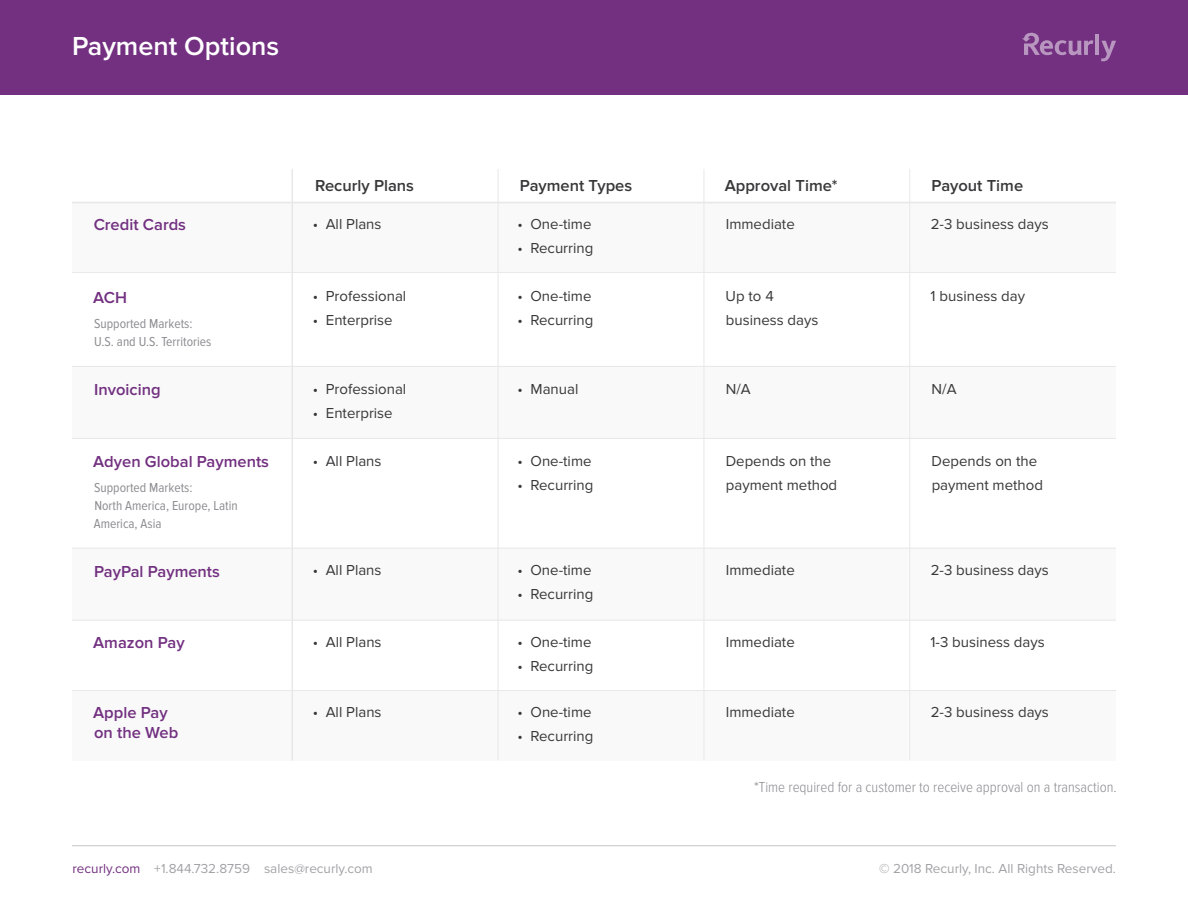
<style>
.page{position:relative;width:1188px;height:918px;background:#fff}
.page>*{position:absolute;margin:0;border:0;box-sizing:border-box;transform-origin:0 0}
.t1{font:600 27px "Proxima Nova";color:#fff}
.t2{font:600 16.5px "Proxima Nova";color:#723080}
.t3{font:600 16.5px "Proxima Nova";color:#38383a}
.t4{font:15px/24px "Proxima Nova";color:#38383a}
.t5{font:300 15px "Proxima Nova Cond";color:#8c8c91}
.t6{font:13.5px/18px "Proxima Nova Cond";color:#8c8c91}
.t7{font:13.5px "Proxima Nova";color:#a3a3a7}
.s1{color:#723080}
</style>
<div class="page">
<div style="left:72px;top:202px;width:1044px;height:70px;background:#f9f9f9"></div>
<div style="left:72px;top:366px;width:1044px;height:72px;background:#f9f9f9"></div>
<div style="left:72px;top:548px;width:1044px;height:73px;background:#f9f9f9"></div>
<div style="left:72px;top:691px;width:1044px;height:69px;background:#f9f9f9"></div>
<hr style="left:72px;top:845px;width:1044px;height:1px;background:#c5c5c8">
<hr style="left:72px;top:202px;width:1044px;height:1px;background:#e8e8e9">
<hr style="left:72px;top:272px;width:1044px;height:1px;background:#e8e8e9">
<hr style="left:72px;top:366px;width:1044px;height:1px;background:#e8e8e9">
<hr style="left:72px;top:438px;width:1044px;height:1px;background:#e8e8e9">
<hr style="left:72px;top:690px;width:1044px;height:1px;background:#e8e8e9">
<hr style="left:72px;top:620px;width:1044px;height:1px;background:#e8e8e9">
<hr style="left:72px;top:548px;width:1044px;height:1px;background:#e8e8e9">
<hr style="left:292px;top:169px;width:1px;height:591px;background:#e8e8e9">
<hr style="left:498px;top:169px;width:1px;height:591px;background:#e8e8e9">
<hr style="left:704px;top:169px;width:1px;height:591px;background:#e8e8e9">
<hr style="left:909px;top:169px;width:1px;height:591px;background:#e8e8e9">
<div style="left:0;top:0;width:1188px;height:94px;background:#733081"></div>
<hr style="left:1096px;top:34px;width:3px;height:21px;background:#b896bf">
<svg style="left:1022px;top:33px;width:71px;height:22px"></svg>
<svg style="left:1101px;top:41px;width:15px;height:20px"></svg>
<h1 class="t1" style="left:72px;top:30px;width:209px">Payment Options</h1>
<p class="t3" style="left:315px;top:176px;width:100px">Recurly Plans</p>
<p class="t3" style="left:520px;top:176px;width:114px">Payment Types</p>
<p class="t3" style="left:725px;top:176px;width:114px">Approval Time*</p>
<p class="t3" style="left:932px;top:176px;width:93px">Payout Time</p>
<p class="t2" style="left:94px;top:215px;width:94px">Credit Cards</p>
<p class="t4" style="left:313px;top:212px;width:70px">• All Plans</p>
<p class="t2" style="left:93px;top:288px;width:35px">ACH</p>
<p class="t6" style="left:94px;top:315px;width:119px">Supported Markets:<br>U.S. and U.S. Territories</p>
<p class="t4" style="left:313px;top:284px;width:95px">• Professional</p>
<p class="t4" style="left:313px;top:308px;width:82px">• Enterprise</p>
<p class="t4" style="left:517px;top:212px;width:76px">• One-time</p>
<p class="t4" style="left:517px;top:236px;width:78px">• Recurring</p>
<p class="t4" style="left:517px;top:284px;width:76px">• One-time</p>
<p class="t4" style="left:517px;top:308px;width:78px">• Recurring</p>
<p class="t4" style="left:726px;top:212px;width:71px">Immediate</p>
<p class="t4" style="left:726px;top:284px;width:94px">Up to 4 business days</p>
<p class="t4" style="left:931px;top:212px;width:119px">2-3 business days</p>
<p class="t4" style="left:931px;top:284px;width:96px">1 business day</p>
<p class="t2" style="left:94px;top:380px;width:68px">Invoicing</p>
<p class="t4" style="left:517px;top:377px;width:62px">• Manual</p>
<p class="t4" style="left:726px;top:377px;width:26px">N/A</p>
<p class="t4" style="left:932px;top:377px;width:26px">N/A</p>
<p class="t4" style="left:313px;top:377px;width:95px">• Professional</p>
<p class="t4" style="left:313px;top:401px;width:82px">• Enterprise</p>
<p class="t2" style="left:93px;top:452px;width:177px">Adyen Global Payments</p>
<p class="t6" style="left:94px;top:479px;width:145px">Supported Markets:<br>North America, Europe, Latin<br>America, Asia</p>
<p class="t4" style="left:313px;top:449px;width:70px">• All Plans</p>
<p class="t4" style="left:517px;top:449px;width:76px">• One-time</p>
<p class="t4" style="left:517px;top:473px;width:78px">• Recurring</p>
<p class="t4" style="left:726px;top:449px;width:113px">Depends on the payment method</p>
<p class="t4" style="left:932px;top:449px;width:113px">Depends on the payment method</p>
<p class="t2" style="left:94px;top:562px;width:127px">PayPal Payments</p>
<p class="t2" style="left:93px;top:633px;width:93px">Amazon Pay</p>
<p class="t4" style="left:313px;top:559px;width:70px">• All Plans</p>
<p class="t4" style="left:313px;top:630px;width:70px">• All Plans</p>
<p class="t4" style="left:517px;top:559px;width:76px">• One-time</p>
<p class="t4" style="left:517px;top:583px;width:78px">• Recurring</p>
<p class="t4" style="left:517px;top:630px;width:76px">• One-time</p>
<p class="t4" style="left:517px;top:654px;width:78px">• Recurring</p>
<p class="t4" style="left:726px;top:559px;width:71px">Immediate</p>
<p class="t4" style="left:726px;top:630px;width:71px">Immediate</p>
<p class="t4" style="left:931px;top:559px;width:119px">2-3 business days</p>
<p class="t4" style="left:931px;top:630px;width:116px">1-3 business days</p>
<p class="t4" style="left:313px;top:700px;width:70px">• All Plans</p>
<p class="t4" style="left:517px;top:700px;width:76px">• One-time</p>
<p class="t4" style="left:517px;top:724px;width:78px">• Recurring</p>
<p class="t2" style="left:93px;top:703px;width:76px">Apple Pay</p>
<p class="t4" style="left:726px;top:700px;width:71px">Immediate</p>
<p class="t4" style="left:931px;top:700px;width:120px">2-3 business days</p>
<p class="t2" style="left:94px;top:723px;width:86px">on the Web</p>
<p class="t5" style="left:754px;top:779px;width:364px">*Time required for a customer to receive approval on a transaction.</p>
<p class="t7" style="left:73px;top:861px;width:302px"><span class="s1">recurly.com</span> +1.844.732.8759 sales@recurly.com</p>
<p class="t7" style="left:879px;top:861px;width:238px">© 2018 Recurly, Inc. All Rights Reserved.</p>
</div>
